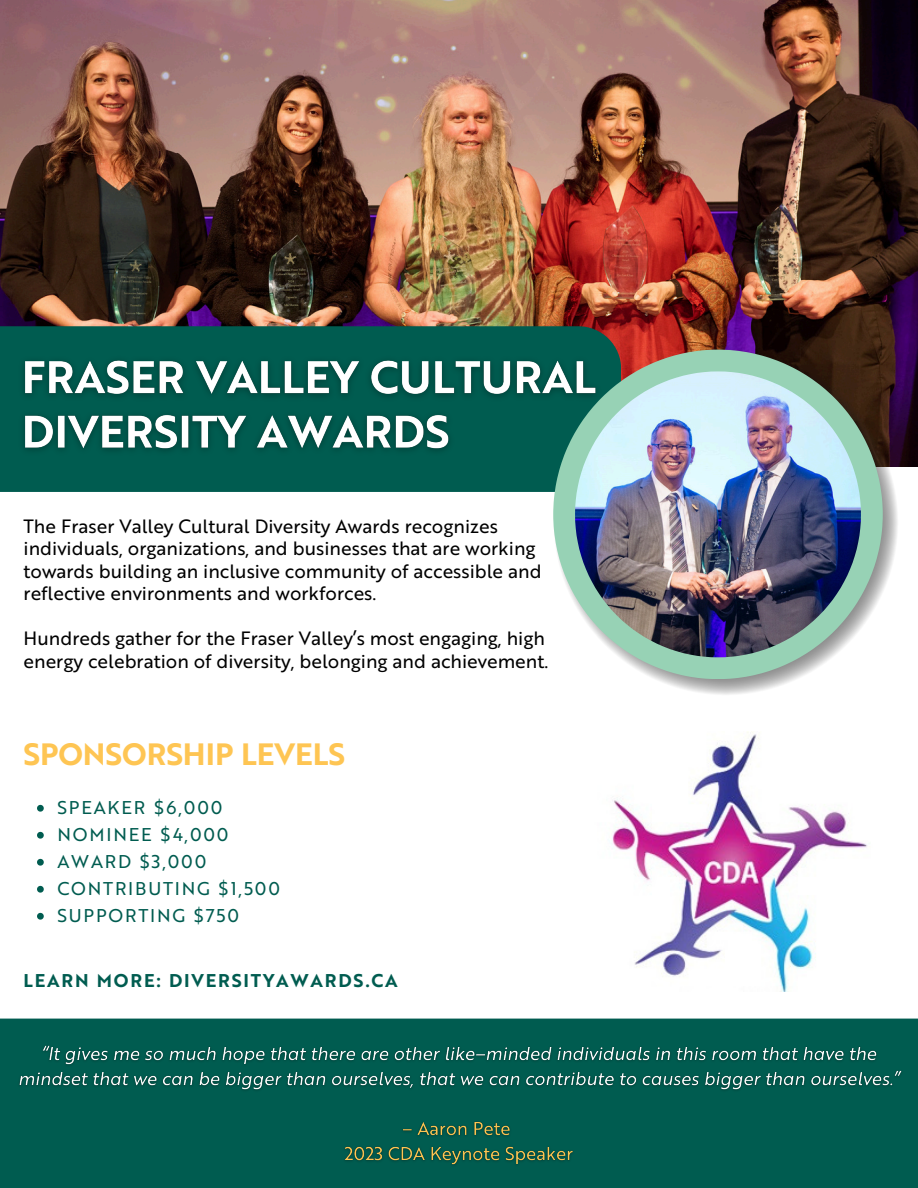
<style>
.page{position:relative;width:918px;height:1188px;background:#fff}
.page>*{position:absolute;margin:0;border:0;box-sizing:border-box;transform-origin:0 0}
.t1{font:30px "Brother 1816 Bold";color:#fec553}
.t2{font:18.75px/22.5px "Brother 1816 Regular";color:#000}
.t3{font:18px "Brother 1816 Regular";letter-spacing:.1em;color:#005c50}
.t4{font:18px "Brother 1816 Bold";letter-spacing:.1em;color:#005c50}
</style>
<div class="page">
<img style="left:0;top:0;width:918px;height:467px">
<div style="left:0;top:326px;width:621px;height:166px;background:#005c50"></div>
<img style="left:610px;top:731px;width:258px;height:260px">
<img style="left:656px;top:350px;width:243px;height:345px">
<svg style="left:553px;top:350px;width:330px;height:329px"></svg>
<img style="left:575px;top:371px;width:286px;height:286px">
<img style="left:24px;top:350px;width:585px;height:113px">
<svg style="left:37px;top:805px;width:7px;height:7px"></svg>
<svg style="left:37px;top:832px;width:7px;height:7px"></svg>
<svg style="left:37px;top:859px;width:7px;height:7px"></svg>
<svg style="left:37px;top:886px;width:7px;height:7px"></svg>
<svg style="left:37px;top:913px;width:7px;height:7px"></svg>
<div style="left:0;top:1019px;width:918px;height:169px;background:#005c50"></div>
<img style="left:14px;top:1041px;width:894px;height:129px">
<p class="t2" style="left:24px;top:513px;width:520px">The Fraser Valley Cultural Diversity Awards recognizes individuals, organizations, and businesses that are working towards building an inclusive community of accessible and reflective environments and workforces.</p>
<p class="t2" style="left:24px;top:626px;width:526px">Hundreds gather for the Fraser Valley’s most engaging, high energy celebration of diversity, belonging and achievement.</p>
<p class="t1" style="left:24px;top:732px;width:323px">SPONSORSHIP LEVELS</p>
<p class="t3" style="left:57px;top:794px;width:166px">SPEAKER $6,000</p>
<p class="t3" style="left:57px;top:821px;width:173px">NOMINEE $4,000</p>
<p class="t3" style="left:57px;top:848px;width:150px">AWARD $3,000</p>
<h2 class="t3" style="left:57px;top:875px;width:224px">CONTRIBUTING $1,500</h2>
<p class="t3" style="left:57px;top:902px;width:183px">SUPPORTING $750</p>
<p class="t4" style="left:24px;top:967px;width:376px">LEARN MORE: DIVERSITYAWARDS.CA</p>
</div>
